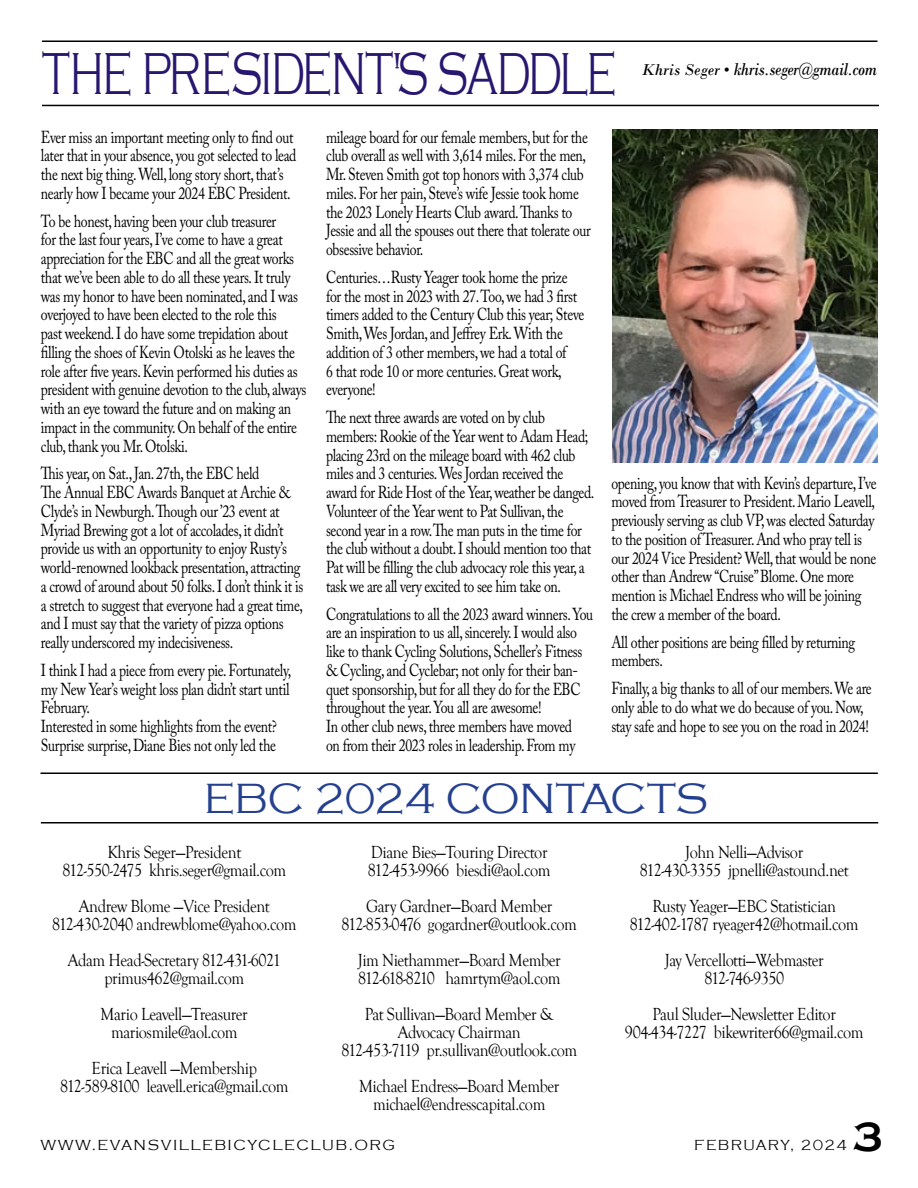
<style>
.page{position:relative;width:918px;height:1188px;background:#fff}
.page>*{position:absolute;margin:0;border:0;box-sizing:border-box;transform-origin:0 0}
.t1{font:300 60.9px "Copperplate Gothic";letter-spacing:-.04em;color:#28166f;scale:.69 1}
.t2{font:300 43.5px "Copperplate Gothic";letter-spacing:-.03em;color:#25408f}
.t3{font:700 42px "Copperplate Gothic";color:#000}
.t4{font:18px/18px "Goudy Old Style T";letter-spacing:-.025em;color:#000;text-align:center;scale:.9 1}
.t5{font:italic 18px "Bodoni";letter-spacing:-.025em;color:#000;scale:.9 1}
.t6{font:17.25px/18.8px "Adobe Caslon Pro";letter-spacing:-.025em;color:#000;scale:.8 1}
.t7{font:300 15px "Copperplate Gothic";letter-spacing:.1em;color:#000}
.s1{font-size:16.5px}
</style>
<div class="page">
<svg style="left:642px;top:104px;width:237px;height:1px"></svg>
<hr style="left:42px;top:40px;width:835px;height:2px;background:#000">
<hr style="left:42px;top:105px;width:837px;height:1px;background:#000">
<hr style="left:40px;top:772px;width:838px;height:2px;background:#000">
<hr style="left:41px;top:822px;width:837px;height:2px;background:#000">
<img style="left:612px;top:130px;width:266px;height:332px">
<h1 class="t1" style="left:42px;top:40px;width:834px">THE PRESIDENT'S SADDLE</h1>
<p class="t5" style="left:642px;top:58px;width:263px"><span class="s1">Khris Seger •</span> khris.seger@gmail.com</p>
<p class="t6" style="left:41px;top:127px;width:321px">Ever miss an important meeting only to find out later that in your absence, you got selected to lead the next big thing. Well, long story short, that’s nearly how I became your 2024 EBC President.</p>
<p class="t6" style="left:41px;top:211px;width:334px">To be honest, having been your club treasurer<br>for the last four years, I’ve come to have a great appreciation for the EBC and all the great works that we’ve been able to do all these years. It truly was my honor to have been nominated, and I was overjoyed to have been elected to the role this<br>past weekend. I do have some trepidation about filling the shoes of Kevin Otolski as he leaves the role after five years. Kevin performed his duties as president with genuine devotion to the club, always with an eye toward the future and on making an impact in the community. On behalf of the entire club, thank you Mr. Otolski.</p>
<p class="t6" style="left:41px;top:464px;width:330px">This year, on Sat., Jan. 27th, the EBC held<br>The Annual EBC Awards Banquet at Archie &amp; Clyde’s in Newburgh. Though our ’23 event at Myriad Brewing got a lot of accolades, it didn’t provide us with an opportunity to enjoy Rusty’s world-renowned lookback presentation, attracting a crowd of around about 50 folks. I don’t think it is a stretch to suggest that everyone had a great time, and I must say that the variety of pizza options really underscored my indecisiveness.</p>
<p class="t6" style="left:41px;top:661px;width:315px">I think I had a piece from every pie. Fortunately, my New Year’s weight loss plan didn’t start until February.<br>Interested in some highlights from the event?<br>Surprise surprise, Diane Bies not only led the</p>
<p class="t6" style="left:326px;top:127px;width:332px">mileage board for our female members, but for the club overall as well with 3,614 miles. For the men, Mr. Steven Smith got top honors with 3,374 club miles. For her pain, Steve’s wife Jessie took home the 2023 Lonely Hearts Club award. Thanks to Jessie and all the spouses out there that tolerate our obsessive behavior.</p>
<p class="t6" style="left:326px;top:268px;width:324px">Centuries…Rusty Yeager took home the prize for the most in 2023 with 27. Too, we had 3 first timers added to the Century Club this year; Steve Smith, Wes Jordan, and Jeffrey Erk. With the addition of 3 other members, we had a total of<br>6 that rode 10 or more centuries. Great work, everyone!</p>
<p class="t6" style="left:326px;top:408px;width:337px">The next three awards are voted on by club members: Rookie of the Year went to Adam Head; placing 23rd on the mileage board with 462 club miles and 3 centuries. Wes Jordan received the award for Ride Host of the Year, weather be danged.<br>Volunteer of the Year went to Pat Sullivan, the second year in a row. The man puts in the time for the club without a doubt. I should mention too that Pat will be filling the club advocacy role this year, a task we are all very excited to see him take on.</p>
<p class="t6" style="left:326px;top:604px;width:335px">Congratulations to all the 2023 award winners. You are an inspiration to us all, sincerely. I would also like to thank Cycling Solutions, Scheller’s Fitness &amp; Cycling, and Cyclebar; not only for their ban&shy;quet sponsorship, but for all they do for the EBC throughout the year. You all are awesome!<br>In other club news, three members have moved<br>on from their 2023 roles in leadership. From my</p>
<p class="t6" style="left:611px;top:473px;width:333px">opening, you know that with Kevin’s departure, I’ve moved from Treasurer to President. Mario Leavell, previously serving as club VP, was elected Saturday to the position of Treasurer. And who pray tell is our 2024 Vice President? Well, that would be none other than Andrew “Cruise” Blome. One more mention is Michael Endress who will be joining the crew a member of the board.</p>
<p class="t6" style="left:611px;top:632px;width:306px">All other positions are being filled by returning members.</p>
<p class="t6" style="left:611px;top:679px;width:327px">Finally, a big thanks to all of our members. We are only able to do what we do because of you. Now, stay safe and hope to see you on the road in 2024!</p>
<h2 class="t2" style="left:204px;top:775px;width:278px">EBC 2024 CON</h2>
<h2 class="t2" style="left:556px;top:775px;width:150px">TACTS</h2>
<p class="t4" style="left:62px;top:844px;width:250px">Khris Seger—President<br>812-550-2475 khris.seger@gmail.com</p>
<p class="t4" style="left:52px;top:898px;width:273px">Andrew Blome —Vice President<br>812-430-2040 andrewblome@yahoo.com</p>
<p class="t4" style="left:68px;top:952px;width:238px">Adam Head-Secretary 812-431-6021 primus462@gmail.com</p>
<p class="t4" style="left:101px;top:1006px;width:165px">Mario Leavell—Treasurer mariosmile@aol.com</p>
<p class="t4" style="left:60px;top:1060px;width:255px">Erica Leavell —Membership<br>812-589-8100 leavell.erica@gmail.com</p>
<p class="t4" style="left:368px;top:844px;width:205px;text-align:left">Diane Bies—Touring Director<br>812-453-9966 biesdi@aol.com</p>
<p class="t4" style="left:342px;top:898px;width:263px">Gary Gardner—Board Member<br>812-853-0476 gogardner@outlook.com</p>
<p class="t4" style="left:358px;top:952px;width:227px;text-align:left">Jim Niethammer—Board Member<br>812-618-8210 hamrtym@aol.com</p>
<p class="t4" style="left:341px;top:1006px;width:264px">Pat Sullivan—Board Member &amp;<br>Advocacy Chairman<br>812-453-7119 pr.sullivan@outlook.com</p>
<p class="t4" style="left:359px;top:1078px;width:224px">Michael Endress—Board Member michael@endresscapital.com</p>
<p class="t4" style="left:640px;top:844px;width:233px">John Nelli—Advisor<br>812-430-3355 jpnelli@astound.net</p>
<p class="t4" style="left:630px;top:898px;width:256px">Rusty Yeager—EBC Statistician<br>812-402-1787 ryeager42@hotmail.com</p>
<p class="t4" style="left:665px;top:952px;width:178px">Jay Vercellotti—Webmaster<br>812-746-9350</p>
<p class="t4" style="left:625px;top:1006px;width:267px">Paul Sluder—Newsletter Editor<br>904-434-7227 bikewriter66@gmail.com</p>
<h3 class="t3" style="left:853px;top:1113px;width:31px">3</h3>
<p class="t7" style="left:40px;top:1137px;width:18px">WWW</p>
<p class="t7" style="left:92px;top:1137px;width:121px">.EVANSVILLEBI</p>
<p class="t7" style="left:233px;top:1137px;width:163px">CYCLECLUB.ORG</p>
<p class="t7" style="left:694px;top:1137px;width:25px">FEBR</p>
<p class="t7" style="left:743px;top:1137px;width:105px">UARY, 2024</p>
</div>
